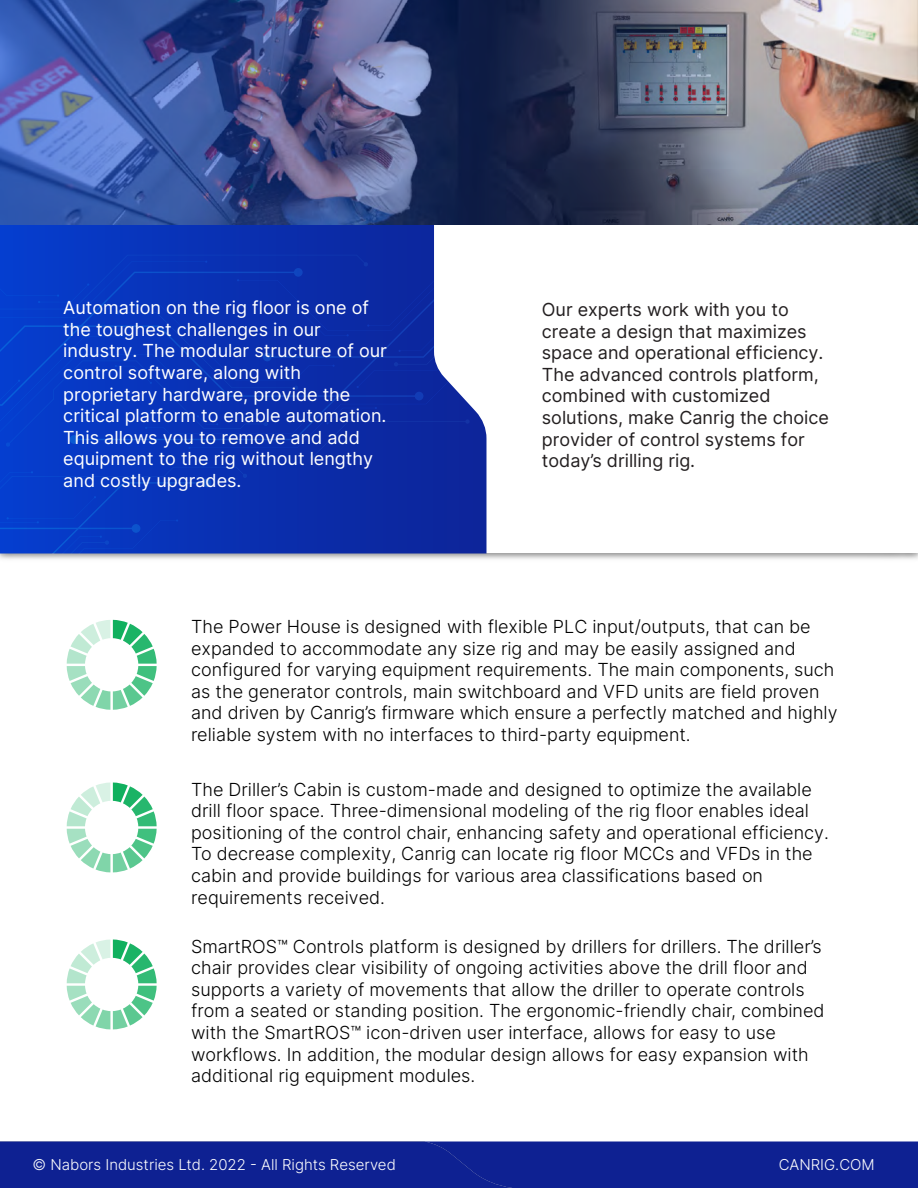
<style>
.page{position:relative;width:918px;height:1188px;background:#fff}
.page>*{position:absolute;margin:0;border:0;box-sizing:border-box;transform-origin:0 0}
.t1{font:300 18px/21.6px "Inter";color:#000}
.t2{font:18px/21.6px "Inter";color:#fff}
.t3{font:18px/21.6px "Inter";color:#231f20}
.t4{font:300 15px "Inter";color:#fff}
.s1{font-style:inherit}
</style>
<div class="page">
<div style="left:0;top:1142px;width:918px;height:46px;background:#0e2192"></div>
<svg style="left:67px;top:783px;width:90px;height:89px"></svg>
<svg style="left:67px;top:620px;width:90px;height:90px"></svg>
<svg style="left:67px;top:939px;width:90px;height:90px"></svg>
<img style="left:0;top:0;width:918px;height:224px">
<svg style="left:0;top:214px;width:486px;height:340px;background:#173db6"></svg>
<div style="left:132px;top:524px;width:8px;height:9px;background:#0c54cc;border-radius:50%"></div>
<p class="t2" style="left:63px;top:296px;width:325px">Automation on the rig floor is one of the toughest challenges in our industry. The modular structure of our control software, along with proprietary hardware, provide the critical platform to enable automation.<br>This allows you to remove and add equipment to the rig without lengthy and costly upgrades.</p>
<p class="t3" style="left:542px;top:298px;width:289px">Our experts work with you to create a design that maximizes space and operational efficiency.<br>The advanced controls platform<span class="s1">, </span>combined with customized solutions<span class="s1">,</span> make Canrig the choice provider of control systems for today’s drilling rig.</p>
<p class="t1" style="left:191px;top:615px;width:648px">The Power House is designed with flexible PLC input/outputs, that can be expanded to accommodate any size rig and may be easily assigned and configured for varying equipment requirements. The main components, such as the generator controls, main switchboard and VFD units are field proven and driven by Canrig’s firmware which ensure a perfectly matched and highly reliable system with no interfaces to third-party equipment.</p>
<p class="t1" style="left:191px;top:778px;width:639px">The Driller’s Cabin is custom-made and designed to optimize the available drill floor space. Three-dimensional modeling of the rig floor enables ideal positioning of the control chair, enhancing safety and operational efficiency.<br>To decrease complexity, Canrig can locate rig floor MCCs and VFDs in the cabin and provide buildings for various area classifications based on requirements received.</p>
<p class="t1" style="left:191px;top:935px;width:635px">SmartROS™ Controls platform is designed by drillers for drillers. The driller’s chair provides clear visibility of ongoing activities above the drill floor and supports a variety of movements that allow the driller to operate controls from a seated or standing position. The ergonomic-friendly chair, combined with the SmartROS™ icon-driven user interface, allows for easy to use workflows. In addition, the modular design allows for easy expansion with additional rig equipment modules.</p>
<p class="t4" style="left:33px;top:1154px;width:365px">© Nabors Industries Ltd. 2022 - All Rights Reserved</p>
<p class="t4" style="left:779px;top:1154px;width:98px">CANRIG.COM</p>
</div>
